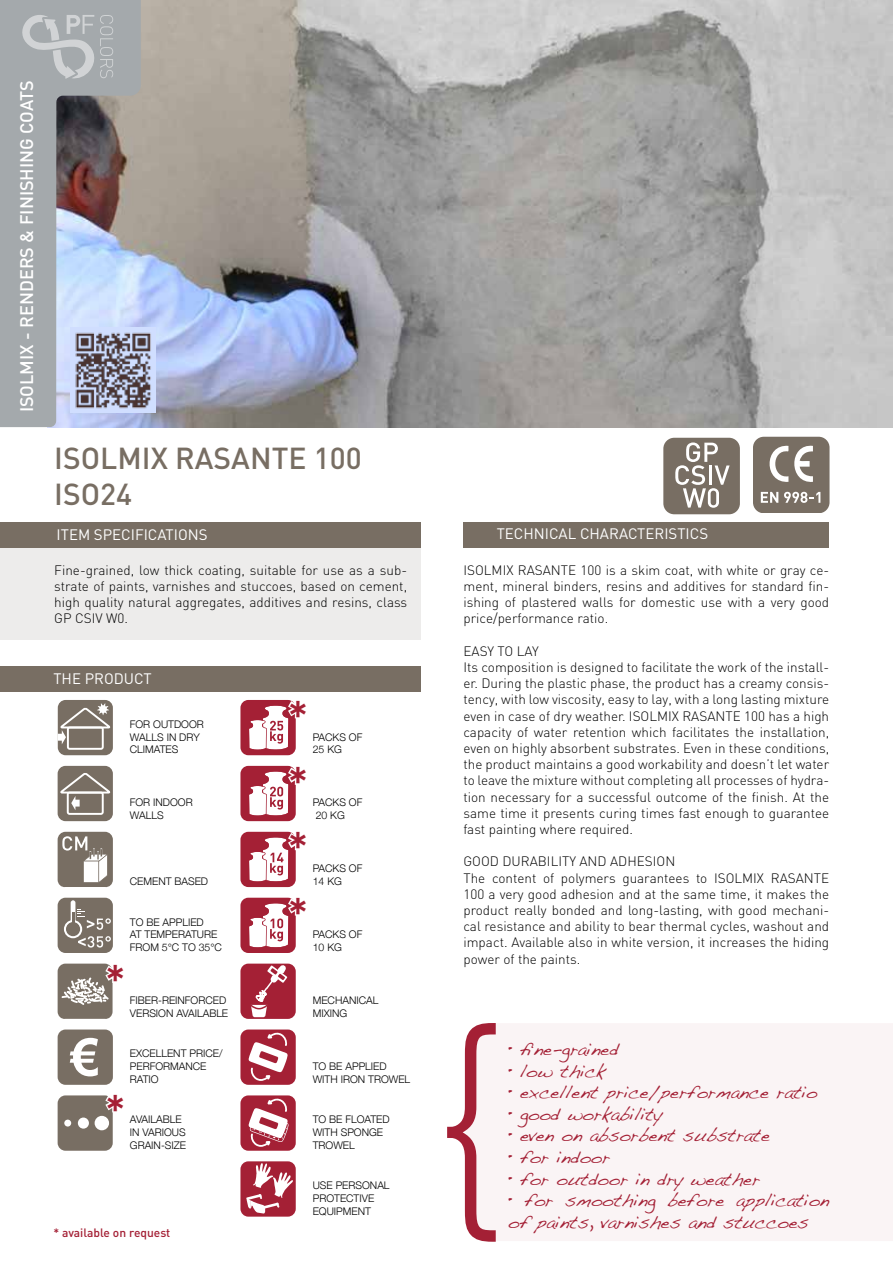
<style>
.page{position:relative;width:893px;height:1263px;background:#fff}
.page>*{position:absolute;margin:0;border:0;box-sizing:border-box;transform-origin:0 0}
.t1{font:500 43.5px "DIN";color:#a42035}
.t2{font:500 30px/36px "DIN";color:#786e63}
.t3{font:18px/21.6px "Handwriting Dakota";color:#a42035}
.t4{font:500 18px "DIN";color:#fff}
.t5{font:15px "DIN";color:#fff}
.t6{font:300 13.5px/16.2px "DIN";color:#000;text-align:justify}
.t7{font:500 12px "DIN";color:#a42035}
.t8{font:300 10.5px/12.6px "Helvetica Neue";color:#000}
</style>
<div class="page">
<div style="left:0;top:522px;width:421px;height:118px;background:#edeceb"></div>
<div style="left:0;top:522px;width:421px;height:25px;background:#786e63"></div>
<div style="left:463px;top:522px;width:366px;height:25px;background:#786e63"></div>
<div style="left:496px;top:1024px;width:397px;height:217px;background:#faf4f5"></div>
<svg style="left:447px;top:1023px;width:49px;height:219px"></svg>
<img style="left:141px;top:0;width:752px;height:427px">
<svg style="left:0;top:0;width:141px;height:427px;background:#a0a3ab"></svg>
<div style="left:753px;top:437px;width:76px;height:75px;background:#786e63;border-radius:11px"></div>
<svg style="left:769px;top:445px;width:44px;height:37px"></svg>
<svg style="left:761px;top:492px;width:17px;height:11px"></svg>
<svg style="left:784px;top:492px;width:36px;height:11px"></svg>
<div style="left:663px;top:438px;width:77px;height:76px;background:#786e63;border-radius:11px"></div>
<svg style="left:675px;top:442px;width:55px;height:66px"></svg>
<svg style="left:21px;top:13px;width:92px;height:66px;background:#b1b5b8"></svg>
<img style="left:71px;top:327px;width:85px;height:85px">
<div style="left:58px;top:700px;width:55px;height:55px;background:#786e63;border-radius:8px"></div>
<div style="left:240px;top:700px;width:56px;height:55px;background:#a42035;border-radius:8px"></div>
<div style="left:58px;top:766px;width:55px;height:55px;background:#786e63;border-radius:8px"></div>
<svg style="left:60px;top:773px;width:50px;height:42px"></svg>
<div style="left:240px;top:766px;width:56px;height:55px;background:#a42035;border-radius:8px"></div>
<svg style="left:58px;top:832px;width:55px;height:56px"></svg>
<div style="left:240px;top:832px;width:56px;height:55px;background:#a42035;border-radius:8px"></div>
<div style="left:58px;top:898px;width:55px;height:55px;background:#786e63;border-radius:8px"></div>
<svg style="left:64px;top:920px;width:18px;height:18px"></svg>
<svg style="left:71px;top:900px;width:4px;height:32px"></svg>
<div style="left:66px;top:922px;width:14px;height:14px;background:#786e63;border-radius:50%"></div>
<hr style="left:72px;top:912px;width:2px;height:21px;background:#786e63">
<svg style="left:78px;top:936px;width:33px;height:11px"></svg>
<svg style="left:77px;top:909px;width:34px;height:21px"></svg>
<div style="left:240px;top:898px;width:56px;height:55px;background:#a42035;border-radius:8px"></div>
<div style="left:240px;top:963px;width:56px;height:56px;background:#a42035;border-radius:8px"></div>
<svg style="left:251px;top:965px;width:36px;height:52px"></svg>
<div style="left:58px;top:1029px;width:55px;height:56px;background:#786e63;border-radius:8px"></div>
<svg style="left:70px;top:1038px;width:28px;height:38px"></svg>
<div style="left:240px;top:1029px;width:56px;height:56px;background:#a42035;border-radius:8px"></div>
<svg style="left:248px;top:1032px;width:40px;height:49px"></svg>
<div style="left:58px;top:1095px;width:55px;height:56px;background:#786e63;border-radius:8px"></div>
<div style="left:95px;top:1116px;width:14px;height:14px;background:#fff;border-radius:50%"></div>
<div style="left:64px;top:1119px;width:7px;height:7px;background:#fff;border-radius:50%"></div>
<div style="left:78px;top:1117px;width:11px;height:11px;background:#fff;border-radius:50%"></div>
<div style="left:240px;top:1095px;width:56px;height:56px;background:#a42035;border-radius:8px"></div>
<svg style="left:248px;top:1098px;width:41px;height:49px"></svg>
<div style="left:240px;top:1161px;width:56px;height:55px;background:#a42035;border-radius:8px"></div>
<svg style="left:246px;top:1162px;width:47px;height:51px"></svg>
<svg style="left:248px;top:765px;width:48px;height:51px"></svg>
<svg style="left:0;top:666px;width:420px;height:84px"></svg>
<svg style="left:248px;top:897px;width:48px;height:51px"></svg>
<svg style="left:248px;top:831px;width:48px;height:51px"></svg>
<svg style="left:58px;top:963px;width:55px;height:56px;background:#968e85"></svg>
<svg style="left:103px;top:1095px;width:10px;height:19px"></svg>
<h3 class="t4" style="left:15px;top:412px;width:334px;rotate:-90deg">ISOLMIX - RENDERS &amp; FINISHING COATS</h3>
<h2 class="t2" style="left:54px;top:439px;width:309px">ISOLMIX RASANTE 100<br>ISO24</h2>
<p class="t5" style="left:57px;top:525px;width:153px">ITEM SPECIFICATIONS</p>
<p class="t5" style="left:497px;top:525px;width:213px">TECHNICAL CHARACTERISTICS</p>
<p class="t6" style="left:54px;top:562px;width:354px">Fine-grained, low thick coating, suitable for use as a sub&shy;strate of paints, varnishes and stuccoes, based on cement, high quality natural aggregates, additives and resins, class GP CSIV W0.</p>
<p class="t6" style="left:463px;top:562px;width:367px">ISOLMIX RASANTE 100 is a skim coat, with white or gray ce&shy;ment, mineral binders, resins and additives for standard fin&shy;ishing of plastered walls for domestic use with a very good price/performance ratio.</p>
<p class="t6" style="left:463px;top:643px;width:367px;text-align:left">EASY TO LAY<br>Its composition is designed to facilitate the work of the install&shy;er. During the plastic phase, the product has a creamy consis&shy;tency, with low viscosity, easy to lay, with a long lasting mixture even in case of dry weather. ISOLMIX RASANTE 100 has a high capacity of water retention which facilitates the installation, even on highly absorbent substrates. Even in these conditions, the product maintains a good workability and doesn’t let water to leave the mixture without completing all processes of hydra&shy;tion necessary for a successful outcome of the finish. At the same time it presents curing times fast enough to guarantee fast painting where required.</p>
<p class="t6" style="left:463px;top:853px;width:367px;text-align:left">GOOD DURABILITY AND ADHESION<br>The content of polymers guarantees to ISOLMIX RASANTE 100 a very good adhesion and at the same time, it makes the product really bonded and long-lasting, with good mechani&shy;cal resistance and ability to bear thermal cycles, washout and impact. Available also in white version, it increases the hiding power of the paints.</p>
<p class="t5" style="left:53px;top:669px;width:100px">THE PRODUCT</p>
<h1 class="t1" style="left:287px;top:688px;width:23px">*</h1>
<p class="t8" style="left:130px;top:717px;width:75px">FOR OUTDOOR<br>WALLS IN DRY<br>CLIMATES</p>
<p class="t8" style="left:313px;top:730px;width:51px">PACKS OF<br>25 KG</p>
<h1 class="t1" style="left:287px;top:754px;width:23px">*</h1>
<p class="t8" style="left:130px;top:796px;width:64px">FOR INDOOR<br>WALLS</p>
<p class="t8" style="left:313px;top:796px;width:51px">PACKS OF<br>20 KG</p>
<h1 class="t1" style="left:287px;top:820px;width:23px">*</h1>
<p class="t8" style="left:313px;top:861px;width:51px">PACKS OF<br>14 KG</p>
<p class="t8" style="left:130px;top:874px;width:80px">CEMENT BASED</p>
<h1 class="t1" style="left:287px;top:885px;width:23px">*</h1>
<p class="t8" style="left:130px;top:915px;width:94px">TO BE APPLIED<br>AT TEMPERATURE<br>FROM 5°C TO 35°C</p>
<p class="t8" style="left:313px;top:927px;width:51px">PACKS OF<br>10 KG</p>
<h1 class="t1" style="left:105px;top:953px;width:23px">*</h1>
<p class="t8" style="left:130px;top:993px;width:100px">FIBER-REINFORCED<br>VERSION AVAILABLE</p>
<p class="t8" style="left:313px;top:993px;width:67px">MECHANICAL<br>MIXING</p>
<p class="t8" style="left:130px;top:1047px;width:94px">EXCELLENT PRICE/<br>PERFORMANCE<br>RATIO</p>
<p class="t8" style="left:313px;top:1059px;width:99px">TO BE APPLIED<br>WITH IRON TROWEL</p>
<h1 class="t1" style="left:105px;top:1082px;width:23px">*</h1>
<p class="t8" style="left:130px;top:1112px;width:58px">AVAILABLE<br>IN VARIOUS<br>GRAIN-SIZE</p>
<p class="t8" style="left:313px;top:1112px;width:78px">TO BE FLOATED<br>WITH SPONGE<br>TROWEL</p>
<p class="t8" style="left:313px;top:1178px;width:78px">USE PERSONAL<br>PROTECTIVE<br>EQUIPMENT</p>
<p class="t7" style="left:53px;top:1225px;width:119px">* available on request</p>
<h3 class="t3" style="left:508px;top:1038px;width:112px">• fine-grained</h3>
<h3 class="t3" style="left:508px;top:1059px;width:99px">• low thick</h3>
<h3 class="t3" style="left:508px;top:1081px;width:311px">• excellent price/performance ratio</h3>
<h3 class="t3" style="left:508px;top:1103px;width:156px">• good workability</h3>
<h3 class="t3" style="left:508px;top:1124px;width:263px">• even on absorbent substrate</h3>
<h3 class="t3" style="left:508px;top:1146px;width:103px">• for indoor</h3>
<h3 class="t3" style="left:508px;top:1167px;width:253px">• for outdoor in dry weather</h3>
<h3 class="t3" style="left:508px;top:1189px;width:323px">• for smoothing before application of paints, varnishes and stuccoes</h3>
</div>
